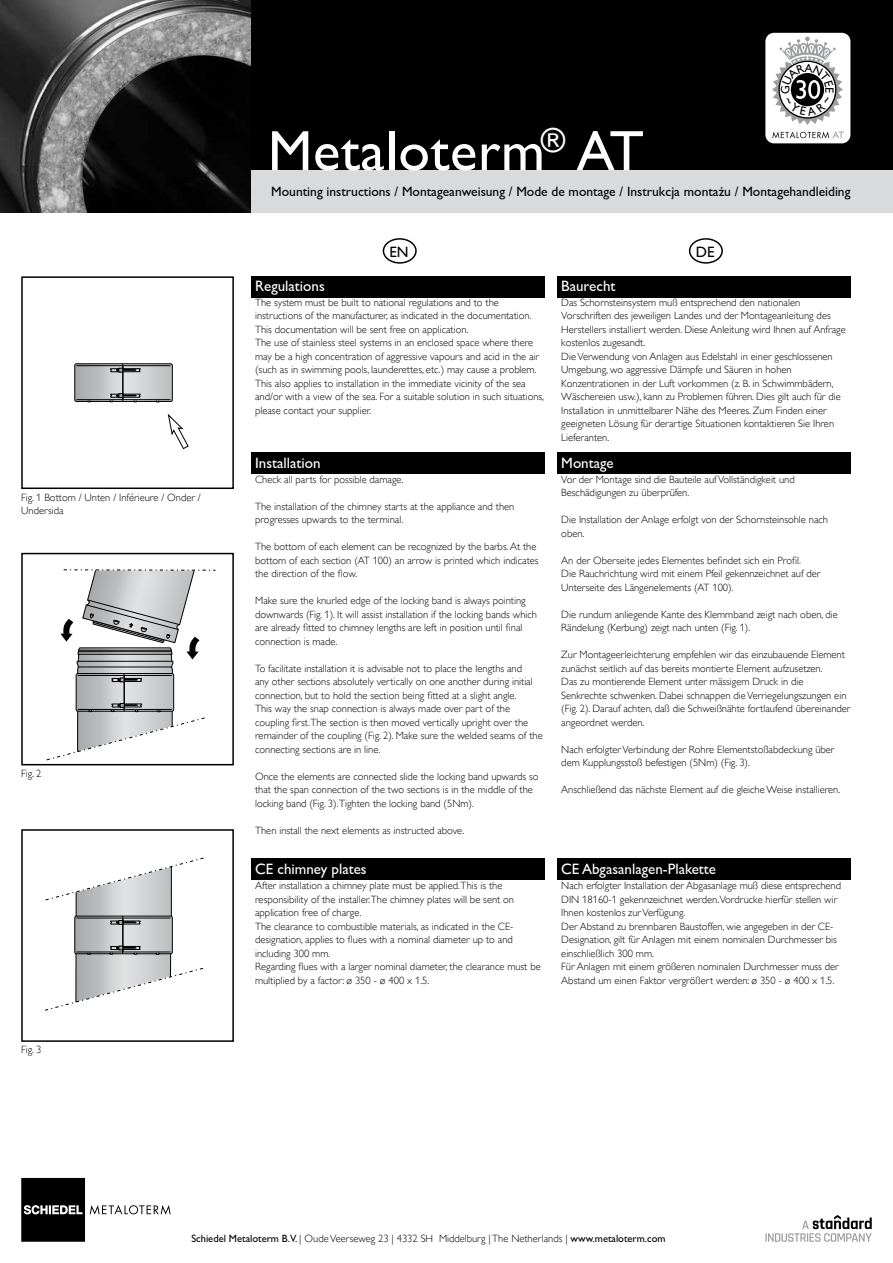
<style>
.page{position:relative;width:893px;height:1263px;background:#fff}
.page>*{position:absolute;margin:0;border:0;box-sizing:border-box;transform-origin:0 0}
.t1{font:57px "Gill Sans Alt One WGL";letter-spacing:.01em;color:#fff}
.t2{font:15px "Gill Sans Alt One WGL";color:#fff}
.t3{font:15px "Gill Sans Alt One WGL";color:#000}
.t4{font:13.5px "Gill Sans Alt One WGL";color:#000}
.t5{font:10.5px/13.5px "Gill Sans Alt One WGL Light";color:#000}
.s1{font-family:"Gill Sans Alt One WGL"}
</style>
<div class="page">
<svg style="left:21px;top:1178px;width:150px;height:64px"></svg>
<svg style="left:765px;top:1215px;width:107px;height:27px"></svg>
<div style="left:0;top:0;width:893px;height:191px;background:#000"></div>
<div style="left:0;top:170px;width:893px;height:43px;background:#d9dadb"></div>
<img style="left:0;top:0;width:251px;height:213px">
<div style="left:251px;top:276px;width:293px;height:22px;background:#000"></div>
<div style="left:557px;top:276px;width:293px;height:22px;background:#000"></div>
<div style="left:75px;top:363px;width:98px;height:39px;border:1px solid #000;border-radius:2px"></div>
<svg style="left:168px;top:414px;width:21px;height:35px"></svg>
<svg style="left:75px;top:364px;width:97px;height:38px;background:#a8a9ab"></svg>
<hr style="left:123px;top:366px;width:1px;height:34px;background:#000">
<div style="left:21px;top:276px;width:213px;height:213px;border:2px solid #000"></div>
<svg style="left:45px;top:857px;width:159px;height:154px"></svg>
<hr style="left:123px;top:918px;width:1px;height:34px;background:#000">
<div style="left:21px;top:829px;width:213px;height:213px;border:2px solid #000"></div>
<svg style="left:46px;top:569px;width:170px;height:192px"></svg>
<hr style="left:124px;top:676px;width:1px;height:34px;background:#000">
<div style="left:21px;top:553px;width:213px;height:212px;border:2px solid #000"></div>
<div style="left:251px;top:452px;width:293px;height:21px;background:#000"></div>
<div style="left:557px;top:452px;width:293px;height:21px;background:#000"></div>
<div style="left:251px;top:859px;width:293px;height:21px;background:#000"></div>
<div style="left:557px;top:859px;width:293px;height:21px;background:#000"></div>
<div style="left:383px;top:238px;width:34px;height:26px;border:2px solid #000;border-radius:50%"></div>
<div style="left:689px;top:238px;width:34px;height:26px;border:2px solid #000;border-radius:50%"></div>
<div style="left:765px;top:33px;width:85px;height:110px;background:#fff;border-radius:9px"></div>
<svg style="left:772px;top:132px;width:72px;height:6px"></svg>
<svg style="left:772px;top:37px;width:71px;height:88px"></svg>
<h1 class="t1" style="left:268px;top:112px;width:377px">Metaloterm<sup>®</sup> AT</h1>
<p class="t4" style="left:271px;top:182px;width:581px">Mounting instructions / Montageanweisung / Mode de montage / Instrukcja montażu / Montagehandleiding</p>
<p class="t5" style="left:21px;top:490px;width:181px">Fig. 1 Bottom / Unten / Inférieure / Onder /<br>Undersida</p>
<p class="t5" style="left:21px;top:767px;width:22px">Fig. 2</p>
<p class="t5" style="left:21px;top:1043px;width:22px">Fig. 3</p>
<h2 class="t3" style="left:389px;top:241px;width:21px">EN</h2>
<h2 class="t2" style="left:255px;top:275px;width:71px">Regulations</h2>
<p class="t5" style="left:255px;top:295px;width:290px">The system must be built to national regulations and to the instructions of the manufacturer, as indicated in the documentation.<br>This documentation will be sent free on application.<br>The use of stainless steel systems in an enclosed space where there may be a high concentration of aggressive vapours and acid in the air (such as in swimming pools, launderettes, etc.) may cause a problem.<br>This also applies to installation in the immediate vicinity of the sea and/or with a view of the sea. For a suitable solution in such situations, please contact your supplier.</p>
<h2 class="t2" style="left:255px;top:452px;width:67px">Installation</h2>
<p class="t5" style="left:255px;top:472px;width:150px">Check all parts for possible damage.</p>
<p class="t5" style="left:255px;top:499px;width:261px">The installation of the chimney starts at the appliance and then progresses upwards to the terminal.</p>
<p class="t5" style="left:255px;top:540px;width:285px">The bottom of each element can be recognized by the barbs. At the bottom of each section (AT 100) an arrow is printed which indicates the direction of the flow.</p>
<p class="t5" style="left:255px;top:594px;width:283px">Make sure the knurled edge of the locking band is always pointing downwards (Fig. 1). It will assist installation if the locking bands which are already fitted to chimney lengths are left in position until final connection is made.</p>
<p class="t5" style="left:255px;top:661px;width:289px">To facilitate installation it is advisable not to place the lengths and<br>any other sections absolutely vertically on one another during initial connection, but to hold the section being fitted at a slight angle.<br>This way the snap connection is always made over part of the coupling first.The section is then moved vertically upright over the remainder of the coupling (Fig. 2). Make sure the welded seams of the connecting sections are in line.</p>
<p class="t5" style="left:255px;top:769px;width:285px">Once the elements are connected slide the locking band upwards so that the span connection of the two sections is in the middle of the locking band (Fig. 3).Tighten the locking band (5Nm).</p>
<p class="t5" style="left:255px;top:823px;width:211px">Then install the next elements as instructed above.</p>
<h2 class="t2" style="left:255px;top:859px;width:113px">CE chimney plates</h2>
<p class="t5" style="left:255px;top:879px;width:287px">After installation a chimney plate must be applied.This is the responsibility of the installer.The chimney plates will be sent on application free of charge.<br>The clearance to combustible materials, as indicated in the CE&shy;designation, applies to flues with a nominal diameter up to and including 300 mm.<br>Regarding flues with a larger nominal diameter, the clearance must be multiplied by a factor: ø 350 - ø 400 x 1.5.</p>
<h2 class="t3" style="left:696px;top:241px;width:20px">DE</h2>
<h2 class="t2" style="left:561px;top:275px;width:56px">Baurecht</h2>
<p class="t5" style="left:561px;top:295px;width:286px">Das Schornsteinsystem muß entsprechend den nationalen Vorschriften des jeweiligen Landes und der Montageanleitung des Herstellers installiert werden. Diese Anleitung wird Ihnen auf Anfrage kostenlos zugesandt.<br>Die Verwendung von Anlagen aus Edelstahl in einer geschlossenen Umgebung, wo aggressive Dämpfe und Säuren in hohen Konzentrationen in der Luft vorkommen (z. B. in Schwimmbädern, Wäschereien usw.), kann zu Problemen führen. Dies gilt auch für die Installation in unmittelbarer Nähe des Meeres. Zum Finden einer geeigneten Lösung für derartige Situationen kontaktieren Sie Ihren Lieferanten.</p>
<h2 class="t2" style="left:561px;top:452px;width:54px">Montage</h2>
<p class="t5" style="left:561px;top:472px;width:235px">Vor der Montage sind die Bauteile auf Vollständigkeit und<br>Beschädigungen zu überprüfen.</p>
<p class="t5" style="left:561px;top:513px;width:268px">Die Installation der Anlage erfolgt von der Schornsteinsohle nach oben.</p>
<p class="t5" style="left:561px;top:553px;width:261px">An der Oberseite jedes Elementes befindet sich ein Profil.<br>Die Rauchrichtung wird mit einem Pfeil gekennzeichnet auf der<br>Unterseite des Längenelements (AT 100).</p>
<p class="t5" style="left:561px;top:607px;width:278px">Die rundum anliegende Kante des Klemmband zeigt nach oben, die<br>Rändelung (Kerbung) zeigt nach unten (Fig. 1).</p>
<p class="t5" style="left:561px;top:648px;width:291px">Zur Montageerleichterung empfehlen wir das einzubauende Element zunächst seitlich auf das bereits montierte Element aufzusetzen.<br>Das zu montierende Element unter mässigem Druck in die Senkrechte schwenken. Dabei schnappen die Verriegelungszungen ein (Fig. 2). Darauf achten, daß die Schweißnähte fortlaufend übereinander angeordnet werden.</p>
<p class="t5" style="left:561px;top:742px;width:275px">Nach erfolgter Verbindung der Rohre Elementstoßabdeckung über dem Kupplungsstoß befestigen (5Nm) (Fig. 3).</p>
<p class="t5" style="left:561px;top:783px;width:280px">Anschließend das nächste Element auf die gleiche Weise installieren.</p>
<h2 class="t2" style="left:561px;top:859px;width:156px">CE Abgasanlagen-Plakette</h2>
<p class="t5" style="left:561px;top:879px;width:281px">Nach erfolgter Installation der Abgasanlage muß diese entsprechend DIN 18160-1 gekennzeichnet werden.Vordrucke hierfür stellen wir Ihnen kostenlos zur Verfügung.<br>Der Abstand zu brennbaren Baustoffen, wie angegeben in der CE-Designation, gilt für Anlagen mit einem nominalen Durchmesser bis einschließlich 300 mm.<br>Für Anlagen mit einem größeren nominalen Durchmesser muss der Abstand um einen Faktor vergrößert werden: ø 350 - ø 400 x 1.5.</p>
<p class="t5" style="left:191px;top:1231px;width:476px"><span class="s1">Schiedel Metaloterm B.V.</span> | Oude Veerseweg 23 | 4332 SH Middelburg | The Netherlands | <span class="s1">www.metaloterm.com</span></p>
</div>
